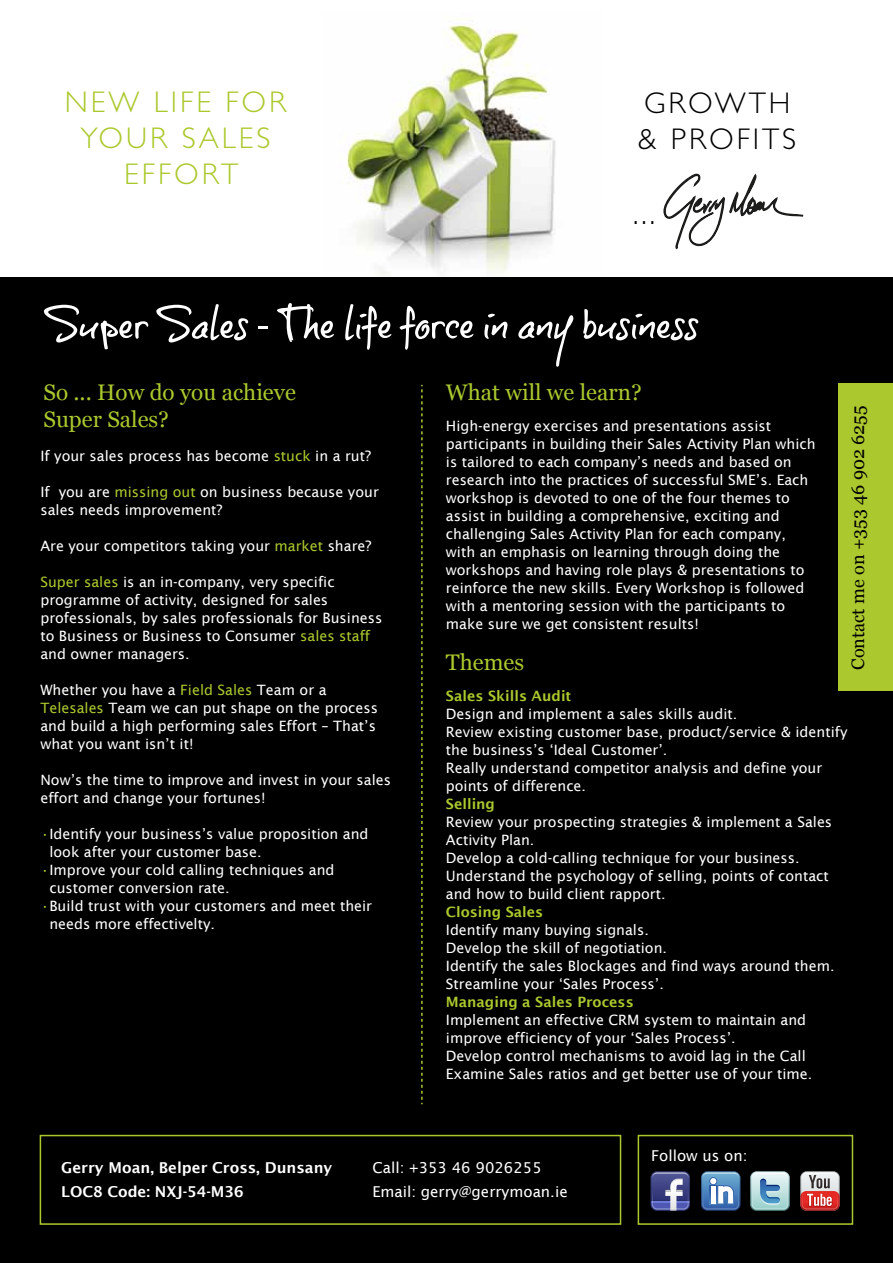
<style>
.page{position:relative;width:893px;height:1263px;background:#fff}
.page>*{position:absolute;margin:0;border:0;box-sizing:border-box;transform-origin:0 0}
.t1{font:300 30px/36px "Gill Sans";letter-spacing:.1em;color:#abc92e;text-align:center}
.t2{font:300 30px/36px "Gill Sans";letter-spacing:.1em;color:#000}
.t3{font:22.5px/27px "Georgia";color:#abc92e}
.t4{font:18px "Georgia";color:#000}
.t5{font:15px/23.2px "Lucida Sans";color:#fff}
.t6{font:600 15px/23.2px "Lucida Sans";color:#fff}
.t7{font:14.25px/18px "Lucida Sans";color:#fff}
.t8{font:600 14.25px "Lucida Sans";color:#abc92e}
.s1{color:#abc92e}
</style>
<div class="page">
<img style="left:347px;top:18px;width:209px;height:258px">
<div style="left:0;top:277px;width:893px;height:986px;background:#000"></div>
<div style="left:838px;top:383px;width:55px;height:308px;background:#abc92e"></div>
<svg style="left:44px;top:305px;width:104px;height:44px"></svg>
<svg style="left:156px;top:304px;width:92px;height:38px"></svg>
<svg style="left:258px;top:326px;width:9px;height:2px"></svg>
<svg style="left:277px;top:303px;width:57px;height:39px"></svg>
<svg style="left:345px;top:304px;width:46px;height:46px"></svg>
<svg style="left:399px;top:305px;width:75px;height:45px"></svg>
<svg style="left:484px;top:314px;width:24px;height:25px"></svg>
<svg style="left:518px;top:315px;width:55px;height:52px"></svg>
<svg style="left:583px;top:309px;width:115px;height:31px"></svg>
<svg style="left:421px;top:385px;width:2px;height:719px"></svg>
<svg style="left:664px;top:173px;width:140px;height:77px"></svg>
<div style="left:40px;top:1135px;width:581px;height:90px;border:2px solid #abc92e"></div>
<div style="left:638px;top:1135px;width:215px;height:90px;border:2px solid #abc92e"></div>
<svg style="left:650px;top:1171px;width:40px;height:40px"></svg>
<svg style="left:701px;top:1171px;width:39px;height:40px"></svg>
<svg style="left:750px;top:1171px;width:40px;height:40px"></svg>
<svg style="left:800px;top:1171px;width:40px;height:40px"></svg>
<h1 class="t1" style="left:65px;top:84px;width:223px">NEW LIFE FOR<br>YOUR SALES<br>EFFORT</h1>
<h1 class="t2" style="left:638px;top:85px;width:160px">GROWTH &amp; PROFITS</h1>
<h1 class="t2" style="left:633px;top:196px;width:23px">...</h1>
<h2 class="t3" style="left:43px;top:380px;width:254px">So ... How do you achieve<br>Super Sales?</h2>
<p class="t7" style="left:40px;top:447px;width:332px">If your sales process has become <span class="s1">stuck</span> in a rut?</p>
<p class="t7" style="left:40px;top:483px;width:340px">If you are <span class="s1">missing out</span> on business because your sales needs improvement?</p>
<p class="t7" style="left:40px;top:537px;width:333px">Are your competitors taking your <span class="s1">market</span> share?</p>
<p class="t7" style="left:40px;top:573px;width:343px"><span class="s1">Super sales</span> is an in-company, very specific programme of activity, designed for sales professionals, by sales professionals for Business to Business or Business to Consumer <span class="s1">sales staff </span>and owner managers.</p>
<p class="t7" style="left:40px;top:681px;width:339px">Whether you have a <span class="s1">Field Sales</span> Team or a <span class="s1">Telesales</span> Team we can put shape on the process and build a high performing sales Effort – That’s what you want isn’t it!</p>
<p class="t7" style="left:40px;top:771px;width:352px">Now’s the time to improve and invest in your sales effort and change your fortunes!</p>
<p class="t7" style="left:49px;top:825px;width:321px;text-indent:-9px"><span class="s1">•</span>Identify your business’s value proposition and look after your customer base.</p>
<p class="t7" style="left:49px;top:861px;width:287px;text-indent:-9px"><span class="s1">•</span>Improve your cold calling techniques and customer conversion rate.</p>
<p class="t7" style="left:49px;top:897px;width:324px;text-indent:-9px"><span class="s1">•</span>Build trust with your customers and meet their needs more effectivelty.</p>
<h2 class="t3" style="left:446px;top:380px;width:197px">What will we learn?</h2>
<p class="t7" style="left:446px;top:417px;width:371px">High-energy exercises and presentations assist participants in building their Sales Activity Plan which is tailored to each company’s needs and based on research into the practices of successful SME’s. Each workshop is devoted to one of the four themes to assist in building a comprehensive, exciting and challenging Sales Activity Plan for each company, with an emphasis on learning through doing the workshops and having role plays &amp; presentations to reinforce the new skills. Every Workshop is followed with a mentoring session with the participants to make sure we get consistent results!</p>
<h2 class="t3" style="left:446px;top:650px;width:80px">Themes</h2>
<p class="t4" style="left:847px;top:670px;width:266px;rotate:-90deg">Contact me on +353 46 902 6255</p>
<p class="t8" style="left:446px;top:688px;width:127px">Sales Skills Audit</p>
<p class="t7" style="left:446px;top:705px;width:403px">Design and implement a sales skills audit.<br>Review existing customer base, product/service &amp; identify the business’s ‘Ideal Customer’.<br>Really understand competitor analysis and define your points of difference.</p>
<p class="t8" style="left:446px;top:796px;width:51px">Selling</p>
<p class="t7" style="left:446px;top:813px;width:388px">Review your prospecting strategies &amp; implement a Sales Activity Plan.<br>Develop a cold-calling technique for your business.<br>Understand the psychology of selling, points of contact and how to build client rapport.</p>
<p class="t8" style="left:446px;top:904px;width:99px">Closing Sales</p>
<p class="t7" style="left:446px;top:921px;width:390px">Identify many buying signals.<br>Develop the skill of negotiation.<br>Identify the sales Blockages and find ways around them.<br>Streamline your ‘Sales Process’.</p>
<p class="t8" style="left:446px;top:994px;width:189px">Managing a Sales Process</p>
<p class="t7" style="left:446px;top:1011px;width:368px">Implement an effective CRM system to maintain and improve efficiency of your ‘Sales Process’.<br>Develop control mechanisms to avoid lag in the Call Examine Sales ratios and get better use of your time.</p>
<p class="t6" style="left:61px;top:1156px;width:272px">Gerry Moan, Belper Cross, Dunsany<br>LOC8 Code: NXJ-54-M36</p>
<p class="t5" style="left:372px;top:1156px;width:197px">Call: +353 46 9026255<br>Email: gerry@gerrymoan.ie</p>
<p class="t5" style="left:651px;top:1144px;width:98px">Follow us on:</p>
</div>
